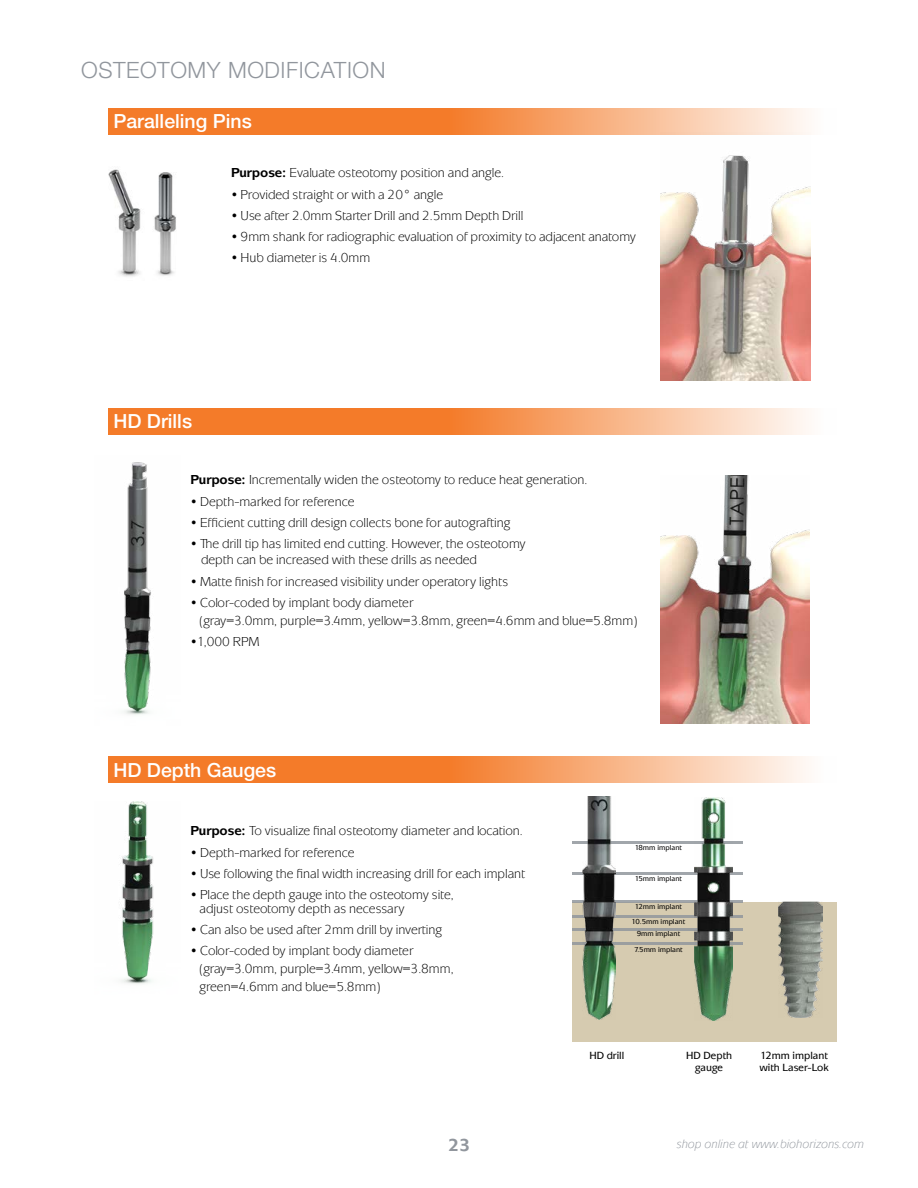
<style>
.page{position:relative;width:918px;height:1188px;background:#fff}
.page>*{position:absolute;margin:0;border:0;box-sizing:border-box;transform-origin:0 0}
.t1{font:300 22.5px "Helvetica Neue LT Pro";letter-spacing:.025em;color:#91969d}
.t2{font:500 19.5px "Helvetica Neue LT Pro";color:#fff}
.t3{font:700 18px "Mixage ITC Std";color:#91969d}
.t4{font:13.5px/18px "Mixage ITC Std";color:#000}
.t5{font:italic 12.6px "Mixage ITC Std";color:#91969d}
.t6{font:500 10.8px/12px "Mixage ITC Std";color:#000}
.t7{font:500 7.5px/15px "Mixage ITC Std";color:#000;text-align:center}
.s1{font-weight:700}
</style>
<div class="page">
<div style="left:573px;top:902px;width:264px;height:139px;background:#d6cbb0"></div>
<img style="left:661px;top:475px;width:149px;height:249px">
<img style="left:661px;top:134px;width:149px;height:247px">
<img style="left:108px;top:134px;width:102px;height:1px">
<img style="left:108px;top:169px;width:68px;height:108px">
<hr style="left:573px;top:943px;width:170px;height:2px;background:#91969d">
<hr style="left:573px;top:928px;width:170px;height:2px;background:#91969d">
<hr style="left:573px;top:916px;width:170px;height:2px;background:#91969d">
<hr style="left:573px;top:900px;width:170px;height:2px;background:#91969d">
<hr style="left:573px;top:873px;width:170px;height:2px;background:#91969d">
<hr style="left:573px;top:842px;width:170px;height:2px;background:#91969d">
<svg style="left:108px;top:108px;width:703px;height:26px;fill:#f47f2f"></svg>
<svg style="left:108px;top:408px;width:701px;height:26px;fill:#f47e2e"></svg>
<svg style="left:108px;top:757px;width:701px;height:26px;fill:#f47e2e"></svg>
<img style="left:124px;top:462px;width:27px;height:253px">
<img style="left:121px;top:801px;width:33px;height:183px">
<img style="left:778px;top:902px;width:44px;height:115px">
<img style="left:695px;top:797px;width:37px;height:223px">
<img style="left:583px;top:796px;width:33px;height:223px">
<h1 class="t1" style="left:81px;top:56px;width:306px">OSTEOTOMY MODIFICATION</h1>
<h2 class="t2" style="left:113px;top:109px;width:140px">Paralleling Pins</h2>
<p class="t4" style="left:231px;top:164px;width:275px"><span class="s1">Purpose:</span> Evaluate osteotomy position and angle.</p>
<p class="t4" style="left:231px;top:185px;width:214px">• Provided straight or with a 20° angle</p>
<p class="t4" style="left:231px;top:206px;width:294px">• Use after 2.0mm Starter Drill and 2.5mm Depth Drill</p>
<p class="t4" style="left:231px;top:228px;width:407px">• 9mm shank for radiographic evaluation of proximity to adjacent anatomy</p>
<p class="t4" style="left:231px;top:249px;width:141px">• Hub diameter is 4.0mm</p>
<h2 class="t2" style="left:113px;top:409px;width:80px">HD Drills</h2>
<p class="t4" style="left:190px;top:471px;width:399px"><span class="s1">Purpose:</span> Incrementally widen the osteotomy to reduce heat generation.</p>
<p class="t4" style="left:190px;top:492px;width:165px">• Depth-marked for reference</p>
<p class="t4" style="left:190px;top:513px;width:322px">• Efficient cutting drill design collects bone for autografting</p>
<p class="t4" style="left:201px;top:535px;width:326px;line-height:16.2px;text-indent:-11px">• The drill tip has limited end cutting. However, the osteotomy depth can be increased with these drills as needed</p>
<p class="t4" style="left:190px;top:572px;width:319px">• Matte finish for increased visibility under operatory lights</p>
<p class="t4" style="left:200px;top:593px;width:439px;text-indent:-9px">• Color-coded by implant body diameter<br>(gray=3.0mm, purple=3.4mm, yellow=3.8mm, green=4.6mm and blue=5.8mm)</p>
<p class="t4" style="left:190px;top:632px;width:71px">•1,000 RPM</p>
<h2 class="t2" style="left:113px;top:758px;width:164px">HD Depth Gauges</h2>
<p class="t4" style="left:190px;top:822px;width:334px"><span class="s1">Purpose:</span> To visualize final osteotomy diameter and location.</p>
<p class="t4" style="left:190px;top:843px;width:165px">• Depth-marked for reference</p>
<p class="t4" style="left:190px;top:864px;width:336px">• Use following the final width increasing drill for each implant</p>
<p class="t4" style="left:200px;top:888px;width:256px;line-height:13.5px;text-indent:-9px">• Place the depth gauge into the osteotomy site, adjust osteotomy depth as necessary</p>
<p class="t4" style="left:190px;top:920px;width:253px">• Can also be used after 2mm drill by inverting</p>
<p class="t4" style="left:200px;top:942px;width:256px;text-indent:-9px">• Color-coded by implant body diameter (gray=3.0mm, purple=3.4mm, yellow=3.8mm, green=4.6mm and blue=5.8mm)</p>
<p class="t7" style="left:635px;top:840px;width:49px">18mm implant</p>
<p class="t7" style="left:635px;top:871px;width:49px">15mm implant</p>
<p class="t7" style="left:632px;top:899px;width:55px">12mm implant<br>10.5mm implant</p>
<p class="t7" style="left:634px;top:926px;width:50px;line-height:15.8px">9mm implant<br>7.5mm implant</p>
<p class="t6" style="left:589px;top:1049px;width:36px">HD drill</p>
<p class="t6" style="left:686px;top:1049px;width:47px;text-align:center">HD Depth gauge</p>
<p class="t6" style="left:759px;top:1049px;width:71px">12mm implant with Laser-Lok</p>
<h3 class="t3" style="left:448px;top:1135px;width:23px">23</h3>
<p class="t5" style="left:677px;top:1137px;width:189px">shop online at www.biohorizons.com</p>
</div>
